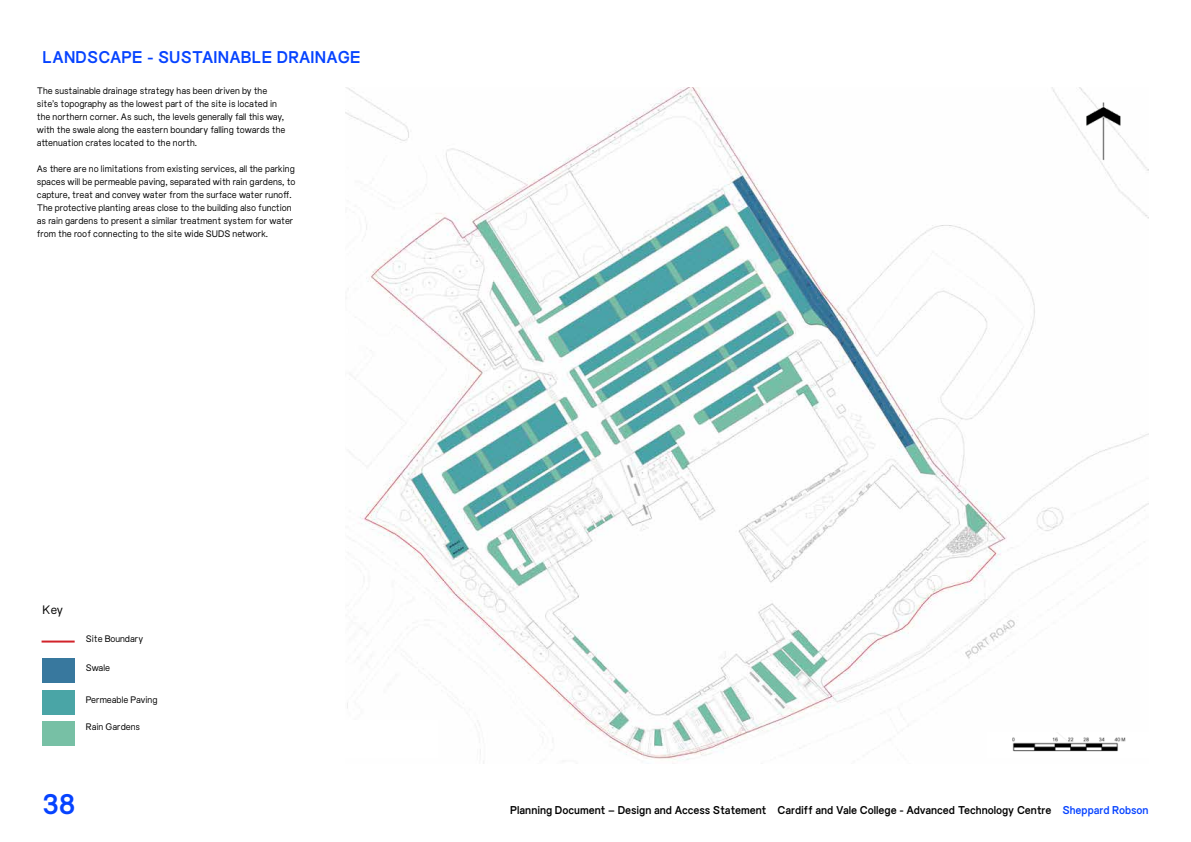
<style>
.page{position:relative;width:1191px;height:842px;background:#fff}
.page>*{position:absolute;margin:0;border:0;box-sizing:border-box;transform-origin:0 0}
.t1{font:700 30px "Everyday";color:#0643ff}
.t2{font:700 18px "Everyday";letter-spacing:.01em;color:#0643ff}
.t3{font:13px "Everyday";color:#000}
.t4{font:700 12px "Everyday";letter-spacing:-.005em;color:#000}
.t5{font:10px/13px "Everyday";color:#000}
.s1{color:#0643ff}
</style>
<div class="page">
<img style="left:345px;top:88px;width:803px;height:675px">
<img style="left:987px;top:733px;width:161px;height:25px">
<img style="left:1081px;top:101px;width:44px;height:62px">
<div style="left:308px;top:720px;width:129px;height:38px;background:#fff"></div>
<div style="left:43px;top:659px;width:32px;height:24px;background:#38789e"></div>
<div style="left:43px;top:690px;width:32px;height:24px;background:#4aa5a6"></div>
<div style="left:43px;top:722px;width:32px;height:24px;background:#77c0a5"></div>
<hr style="left:42px;top:640px;width:33px;height:2px;background:#d2232a">
<h2 class="t2" style="left:43px;top:47px;width:319px">LANDSCAPE - SUSTAINABLE DRAINAGE</h2>
<p class="t5" style="left:37px;top:85px;width:250px">The sustainable drainage strategy has been driven by the site’s topography as the lowest part of the site is located in the northern corner. As such, the levels generally fall this way, with the swale along the eastern boundary falling towards the attenuation crates located to the north.</p>
<p class="t5" style="left:37px;top:163px;width:260px">As there are no limitations from existing services, all the parking spaces will be permeable paving, separated with rain gardens, to capture, treat and convey water from the surface water runoff.<br>The protective planting areas close to the building also function as rain gardens to present a similar treatment system for water from the roof connecting to the site wide SUDS network.</p>
<h3 class="t3" style="left:43px;top:603px;width:22px">Key</h3>
<p class="t5" style="left:86px;top:633px;width:59px">Site Boundary</p>
<p class="t5" style="left:86px;top:662px;width:26px">Swale</p>
<p class="t5" style="left:86px;top:693px;width:73px">Permeable Paving</p>
<p class="t5" style="left:86px;top:721px;width:56px">Rain Gardens</p>
<h1 class="t1" style="left:43px;top:788px;width:35px">38</h1>
<p class="t4" style="left:510px;top:803px;width:640px">Planning Document – Design and Access Statement Cardiff and Vale College - Advanced Technology Centre <span class="s1">Sheppard Robson</span></p>
</div>
